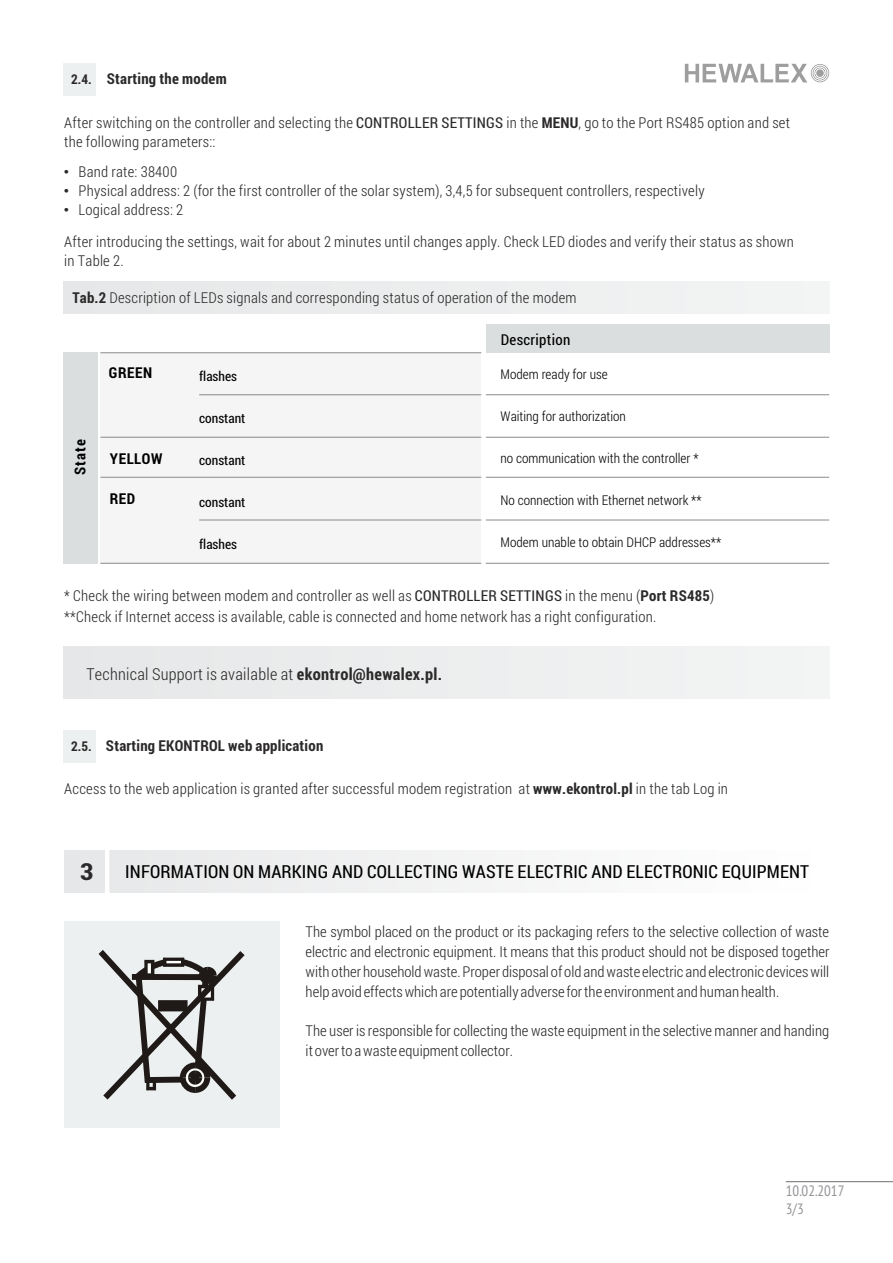
<style>
.page{position:relative;width:893px;height:1263px;background:#fff}
.page>*{position:absolute;margin:0;border:0;box-sizing:border-box;transform-origin:0 0}
.t1{font:700 23.55px "Roboto Condensed";color:#2b2929;scale:1.16 1}
.t2{font:18px "Roboto Condensed";letter-spacing:.01em;color:#000}
.t3{font:300 16.5px "Roboto Condensed";letter-spacing:.015em;color:#2b2929}
.t4{font:300 15px/19.8px "Roboto Condensed";letter-spacing:.015em;color:#2b2929}
.t5{font:700 15px "Roboto Condensed";letter-spacing:.015em;color:#2b2929}
.t6{font:700 15px "Roboto Condensed";letter-spacing:.04em;color:#000}
.t7{font:condensed 15px "PT Sans";color:#949499}
.t8{font:15px "Roboto Condensed";letter-spacing:.02em;color:#000}
.t9{font:300 13.5px "Roboto Condensed";color:#000}
.t10{font:13.5px "Roboto Condensed";color:#000}
.s1{font-size:13.5px}
.s2{font-weight:400}
.s3{font-weight:700}
.s4{font-family:"Arial";font-weight:400}
</style>
<div class="page">
<div style="left:64px;top:922px;width:215px;height:206px;background:#edf0f0"></div>
<hr style="left:786px;top:1181px;width:107px;height:1px;background:#6e6e70">
<div style="left:64px;top:63px;width:32px;height:32px;background:#edf0f0"></div>
<div style="left:64px;top:281px;width:765px;height:33px;background:#ecedee"></div>
<div style="left:486px;top:324px;width:343px;height:29px;background:#dbdede"></div>
<div style="left:100px;top:353px;width:381px;height:210px;background:#f5f5f5"></div>
<div style="left:64px;top:352px;width:34px;height:211px;background:#dbdede"></div>
<hr style="left:100px;top:352px;width:381px;height:1px;background:#8a8a8a">
<hr style="left:199px;top:394px;width:282px;height:1px;background:#8a8a8a">
<hr style="left:100px;top:437px;width:381px;height:1px;background:#8a8a8a">
<hr style="left:100px;top:563px;width:381px;height:1px;background:#8a8a8a">
<hr style="left:486px;top:394px;width:343px;height:1px;background:#8a8a8a">
<hr style="left:486px;top:437px;width:343px;height:1px;background:#8a8a8a">
<hr style="left:486px;top:563px;width:343px;height:1px;background:#8a8a8a">
<hr style="left:100px;top:477px;width:381px;height:1px;background:#8a8a8a">
<hr style="left:486px;top:477px;width:343px;height:1px;background:#8a8a8a">
<hr style="left:199px;top:520px;width:282px;height:1px;background:#8a8a8a">
<hr style="left:486px;top:520px;width:343px;height:1px;background:#8a8a8a">
<div style="left:64px;top:647px;width:765px;height:51px;background:#ecedee"></div>
<div style="left:64px;top:730px;width:32px;height:32px;background:#edf0f0"></div>
<div style="left:64px;top:850px;width:765px;height:43px;background:#f3f3f4"></div>
<hr style="left:105px;top:846px;width:4px;height:53px;background:#fff">
<svg style="left:685px;top:64px;width:144px;height:18px"></svg>
<div style="left:816px;top:69px;width:8px;height:8px;background:#9e9e9e;border-radius:50%"></div>
<svg style="left:99px;top:950px;width:146px;height:150px"></svg>
<p class="t5" style="left:71px;top:68px;width:157px"><span class="s1">2.4.</span> Starting the modem</p>
<p class="t4" style="left:64px;top:112px;width:727px">After switching on the controller and selecting the <span class="s2">CONTROLLER SETTINGS</span> in the <span class="s3">MENU</span>, go to the Port RS485 option and set the following parameters::</p>
<p class="t4" style="left:64px;top:161px;width:115px"><span class="s4">•</span> Band rate: 38400</p>
<p class="t4" style="left:64px;top:180px;width:642px"><span class="s4">•</span> Physical address: 2 (for the first controller of the solar system), 3,4,5 for subsequent controllers, respectively</p>
<p class="t4" style="left:64px;top:193px;width:732px;line-height:32px"><span class="s4">•</span> Logical address: 2<br>After introducing the settings, wait for about 2 minutes until changes apply. Check LED diodes and verify their status as shown</p>
<p class="t4" style="left:64px;top:251px;width:61px">in Table 2.</p>
<p class="t4" style="left:72px;top:287px;width:506px"><span class="s3">Tab.2</span> Description of LEDs signals and corresponding status of operation of the modem</p>
<p class="t6" style="left:109px;top:363px;width:45px">GREEN</p>
<p class="t6" style="left:70px;top:475px;width:37px;rotate:-90deg">State</p>
<p class="t6" style="left:110px;top:448px;width:54px">YELLOW</p>
<p class="t6" style="left:110px;top:489px;width:27px">RED</p>
<p class="t10" style="left:199px;top:367px;width:39px">flashes</p>
<p class="t10" style="left:199px;top:409px;width:48px">constant</p>
<p class="t10" style="left:199px;top:451px;width:48px">constant</p>
<p class="t10" style="left:199px;top:493px;width:48px">constant</p>
<p class="t10" style="left:199px;top:535px;width:39px">flashes</p>
<p class="t8" style="left:501px;top:329px;width:71px">Description</p>
<p class="t9" style="left:501px;top:364px;width:109px">Modem ready for use</p>
<p class="t9" style="left:501px;top:406px;width:127px">Waiting for authorization</p>
<p class="t9" style="left:501px;top:448px;width:199px">no communication with the controller *</p>
<p class="t9" style="left:501px;top:490px;width:202px">No connection with Ethernet network **</p>
<p class="t9" style="left:501px;top:532px;width:222px">Modem unable to obtain DHCP addresses**</p>
<p class="t4" style="left:64px;top:584px;width:651px;line-height:21px">* Check the wiring between modem and controller as well as <span class="s2">CONTROLLER SETTINGS</span> in the menu (<span class="s3">Port RS485</span>) **Check if Internet access is available, cable is connected and home network has a right configuration.</p>
<p class="t3" style="left:86px;top:662px;width:357px">Technical Support is available at <span class="s3">ekontrol@hewalex.pl.</span></p>
<p class="t5" style="left:71px;top:735px;width:254px"><span class="s1">2.5.</span> Starting EKONTROL web application</p>
<p class="t4" style="left:64px;top:778px;width:665px">Access to the web application is granted after successful modem registration at <span class="s3">www.ekontrol.pl</span> in the tab Log in</p>
<h1 class="t1" style="left:80px;top:855px;width:13px">3</h1>
<p class="t2" style="left:125px;top:859px;width:685px">INFORMATION ON MARKING AND COLLECTING WASTE ELECTRIC AND ELECTRONIC EQUIPMENT</p>
<p class="t4" style="left:306px;top:922px;width:525px;text-align:justify">The symbol placed on the product or its packaging refers to the selective collection of waste electric and electronic equipment. It means that this product should not be disposed together with other household waste. Proper disposal of old and waste electric and electronic devices will help avoid effects which are potentially adverse for the environment and human health.</p>
<p class="t4" style="left:306px;top:1020px;width:525px">The user is responsible for collecting the waste equipment in the selective manner and handing it over to a waste equipment collector.</p>
<p class="t7" style="left:786px;top:1185px;width:60px">10.02.2017</p>
<p class="t7" style="left:786px;top:1203px;width:19px">3/3</p>
</div>
